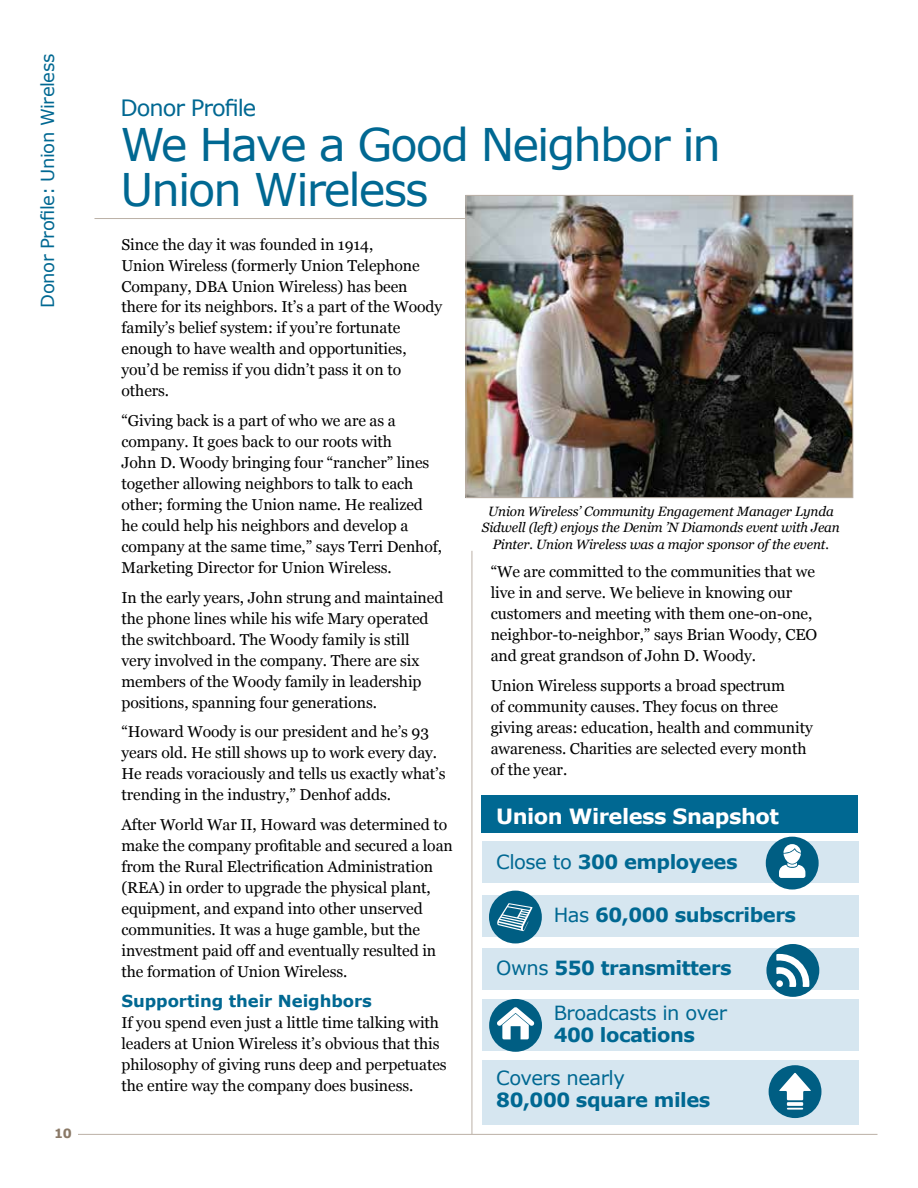
<style>
.page{position:relative;width:918px;height:1188px;background:#fff}
.page>*{position:absolute;margin:0;border:0;box-sizing:border-box;transform-origin:0 0}
.t1{font:45px/45px "Verdana";letter-spacing:-.045em;color:#006892}
.t2{font:22.5px "Verdana";letter-spacing:-.045em;color:#006892}
.t3{font:700 21px "Verdana";letter-spacing:-.025em;color:#fff}
.t4{font:700 19.5px "Verdana";letter-spacing:-.025em;color:#006892}
.t5{font:19.5px "Verdana";letter-spacing:-.025em;color:#006892}
.t6{font:18px "Verdana";letter-spacing:-.025em;color:#006892}
.t7{font:700 16.5px "Verdana";letter-spacing:-.005em;color:#006892}
.t8{font:15.75px/21px "Georgia";letter-spacing:-.005em;color:#000}
.t9{font:italic 13.5px/16.5px "Georgia";letter-spacing:-.01em;color:#000;text-align:center}
.t10{font:700 12.75px "Verdana";color:#8a7967}
.s1{font-weight:400}
</style>
<div class="page">
<hr style="left:78px;top:1134px;width:800px;height:1px;background:#bbb0a6">
<hr style="left:94px;top:218px;width:756px;height:1px;background:#bbb0a6">
<hr style="left:472px;top:551px;width:1px;height:583px;background:#bbb0a6">
<img style="left:468px;top:197px;width:383px;height:299px">
<div style="left:466px;top:195px;width:387px;height:303px;border:1px solid #bbb0a6"></div>
<div style="left:481px;top:795px;width:376px;height:37px;background:#006892"></div>
<div style="left:482px;top:842px;width:376px;height:41px;background:#d6e6f0"></div>
<div style="left:482px;top:895px;width:376px;height:41px;background:#d6e6f0"></div>
<div style="left:482px;top:948px;width:376px;height:41px;background:#d6e6f0"></div>
<div style="left:482px;top:1000px;width:376px;height:51px;background:#d6e6f0"></div>
<div style="left:482px;top:1060px;width:376px;height:65px;background:#d6e6f0"></div>
<div style="left:766px;top:837px;width:53px;height:53px;background:#005e83;border-radius:50%"></div>
<svg style="left:779px;top:844px;width:26px;height:34px"></svg>
<div style="left:766px;top:944px;width:53px;height:53px;background:#005e83;border-radius:50%"></div>
<svg style="left:776px;top:953px;width:34px;height:34px"></svg>
<div style="left:489px;top:891px;width:53px;height:52px;background:#005e83;border-radius:50%"></div>
<svg style="left:497px;top:903px;width:36px;height:28px"></svg>
<div style="left:489px;top:999px;width:53px;height:53px;background:#005e83;border-radius:50%"></div>
<svg style="left:497px;top:1007px;width:37px;height:32px"></svg>
<div style="left:769px;top:1065px;width:52px;height:53px;background:#005e83;border-radius:50%"></div>
<svg style="left:779px;top:1073px;width:32px;height:37px"></svg>
<p class="t6" style="left:36px;top:308px;width:255px;rotate:-90deg">Donor Profile: Union Wireless</p>
<p class="t10" style="left:54px;top:1125px;width:19px">10</p>
<h2 class="t2" style="left:121px;top:94px;width:137px">Donor Profile</h2>
<h1 class="t1" style="left:121px;top:123px;width:602px">We Have a Good Neighbor in<br>Union Wireless</h1>
<p class="t8" style="left:122px;top:233px;width:322px">Since the day it was founded in 1914,<br>Union Wireless (formerly Union Telephone Company, DBA Union Wireless) has been there for its neighbors. It’s a part of the Woody family’s belief system: if you’re fortunate enough to have wealth and opportunities, you’d be remiss if you didn’t pass it on to others.</p>
<p class="t8" style="left:122px;top:410px;width:322px">“Giving back is a part of who we are as a company. It goes back to our roots with<br>John D. Woody bringing four “rancher” lines together allowing neighbors to talk to each other; forming the Union name. He realized he could help his neighbors and develop a company at the same time,” says Terri Denhof, Marketing Director for Union Wireless.</p>
<p class="t8" style="left:122px;top:586px;width:323px">In the early years, John strung and maintained the phone lines while his wife Mary operated the switchboard. The Woody family is still<br>very involved in the company. There are six members of the Woody family in leadership positions, spanning four generations.</p>
<p class="t8" style="left:122px;top:721px;width:326px">“Howard Woody is our president and he’s 93 years old. He still shows up to work every day.<br>He reads voraciously and tells us exactly what’s trending in the industry,” Denhof adds.</p>
<p class="t8" style="left:122px;top:813px;width:333px">After World War II, Howard was determined to make the company profitable and secured a loan from the Rural Electrification Administration (REA) in order to upgrade the physical plant, equipment, and expand into other unserved communities. It was a huge gamble, but the investment paid off and eventually resulted in the formation of Union Wireless.</p>
<p class="t7" style="left:122px;top:990px;width:252px">Supporting their Neighbors</p>
<p class="t8" style="left:122px;top:1011px;width:327px">If you spend even just a little time talking with leaders at Union Wireless it’s obvious that this philosophy of giving runs deep and perpetuates the entire way the company does business.</p>
<p class="t9" style="left:482px;top:502px;width:359px">Union Wireless’ Community Engagement Manager Lynda<br>Sidwell (left) enjoys the Denim ’N Diamonds event with Jean<br>Pinter. Union Wireless was a major sponsor of the event.</p>
<p class="t8" style="left:491px;top:561px;width:328px">“We are committed to the communities that we live in and serve. We believe in knowing our customers and meeting with them one-on-one, neighbor-to-neighbor,” says Brian Woody, CEO and great grandson of John D. Woody.</p>
<p class="t8" style="left:491px;top:674px;width:324px">Union Wireless supports a broad spectrum<br>of community causes. They focus on three giving areas: education, health and community awareness. Charities are selected every month of the year.</p>
<h3 class="t3" style="left:496px;top:803px;width:284px">Union Wireless Snapshot</h3>
<p class="t4" style="left:496px;top:849px;width:243px"><span class="s1">Close to</span> 300 employees</p>
<p class="t4" style="left:554px;top:903px;width:244px"><span class="s1">Has</span> 60,000 subscribers</p>
<p class="t4" style="left:496px;top:956px;width:237px"><span class="s1">Owns</span> 550 transmitters</p>
<p class="t5" style="left:554px;top:1000px;width:175px">Broadcasts in over</p>
<p class="t4" style="left:554px;top:1022px;width:143px">400 locations</p>
<p class="t5" style="left:496px;top:1065px;width:130px">Covers nearly</p>
<p class="t4" style="left:496px;top:1088px;width:216px">80,000 square miles</p>
</div>
